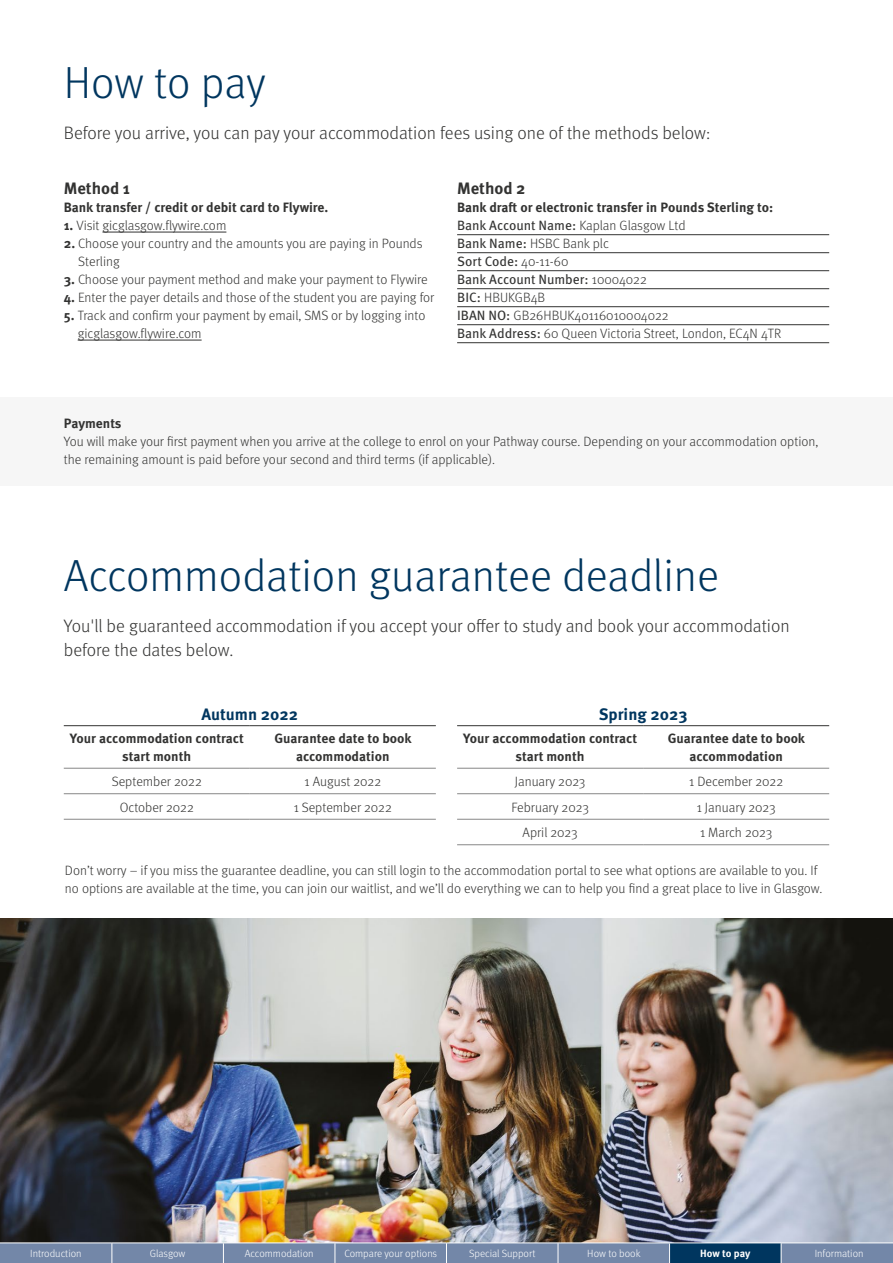
<style>
.page{position:relative;width:893px;height:1263px;background:#fff}
.page>*{position:absolute;margin:0;border:0;box-sizing:border-box;transform-origin:0 0}
.t1{font:300 45px "Meta Pro";color:#00365f}
.t2{font:300 18px/24px "Meta Pro";color:#333332}
.t3{font:700 16.5px "Meta Pro";color:#00365f}
.t4{font:700 16.5px "Meta Pro";color:#333332}
.t5{font:300 13.5px/18px "Meta Pro";color:#333332}
.t6{font:700 13.5px/18px "Meta Pro";color:#333332;text-align:center}
.t7{font:300 10.5px "Meta Pro";color:#fff}
.t8{font:700 10.5px "Meta Pro";letter-spacing:-.005em;color:#fff}
.s1{font-weight:700}
.s2{font-weight:400}
</style>
<div class="page">
<hr style="left:102px;top:232px;width:124px;height:1px;background:#333332">
<hr style="left:78px;top:340px;width:124px;height:1px;background:#333332">
<hr style="left:457px;top:234px;width:372px;height:1px;background:#333332">
<hr style="left:457px;top:252px;width:372px;height:1px;background:#333332">
<hr style="left:457px;top:270px;width:372px;height:1px;background:#333332">
<hr style="left:457px;top:288px;width:372px;height:1px;background:#333332">
<hr style="left:457px;top:306px;width:372px;height:1px;background:#333332">
<hr style="left:457px;top:324px;width:372px;height:1px;background:#333332">
<hr style="left:457px;top:342px;width:372px;height:1px;background:#333332">
<img style="left:0;top:918px;width:893px;height:324px">
<div style="left:0;top:397px;width:893px;height:89px;background:#f6f6f6"></div>
<hr style="left:64px;top:793px;width:186px;height:1px;background:#878787">
<hr style="left:250px;top:793px;width:186px;height:1px;background:#878787">
<hr style="left:64px;top:819px;width:186px;height:1px;background:#878787">
<hr style="left:250px;top:819px;width:186px;height:1px;background:#878787">
<hr style="left:64px;top:768px;width:186px;height:1px;background:#878787">
<hr style="left:250px;top:768px;width:186px;height:1px;background:#878787">
<hr style="left:64px;top:725px;width:186px;height:1px;background:#333332">
<hr style="left:250px;top:725px;width:186px;height:1px;background:#333332">
<hr style="left:457px;top:793px;width:186px;height:1px;background:#878787">
<hr style="left:643px;top:793px;width:186px;height:1px;background:#878787">
<hr style="left:457px;top:819px;width:186px;height:1px;background:#878787">
<hr style="left:643px;top:819px;width:186px;height:1px;background:#878787">
<hr style="left:457px;top:844px;width:186px;height:1px;background:#878787">
<hr style="left:643px;top:844px;width:186px;height:1px;background:#878787">
<hr style="left:457px;top:768px;width:186px;height:1px;background:#878787">
<hr style="left:643px;top:768px;width:186px;height:1px;background:#878787">
<hr style="left:457px;top:725px;width:186px;height:1px;background:#333332">
<hr style="left:643px;top:725px;width:186px;height:1px;background:#333332">
<svg style="left:0;top:1243px;width:893px;height:20px;background:#6980a1"></svg>
<h1 class="t1" style="left:64px;top:50px;width:203px">How to pay</h1>
<h2 class="t2" style="left:64px;top:120px;width:648px">Before you arrive, you can pay your accommodation fees using one of the methods below:</h2>
<p class="t4" style="left:64px;top:176px;width:68px">Method 1</p>
<p class="t6" style="left:64px;top:198px;width:266px">Bank transfer / credit or debit card to Flywire.</p>
<p class="t5" style="left:64px;top:216px;width:164px"><span class="s1">1.</span> Visit gicglasgow.flywire.com</p>
<p class="t5" style="left:78px;top:234px;width:346px;text-indent:-15px"><span class="s1">2.</span> Choose your country and the amounts you are paying in Pounds<br>Sterling</p>
<p class="t5" style="left:64px;top:270px;width:365px"><span class="s1">3.</span> Choose your payment method and make your payment to Flywire</p>
<p class="t5" style="left:64px;top:288px;width:372px"><span class="s1">4.</span> Enter the payer details and those of the student you are paying for</p>
<p class="t5" style="left:78px;top:306px;width:349px;text-indent:-14px"><span class="s1">5.</span> Track and confirm your payment by email, SMS or by logging into gicglasgow.flywire.com</p>
<p class="t4" style="left:457px;top:176px;width:70px">Method 2</p>
<p class="t5" style="left:457px;top:198px;width:326px"><span class="s1">Bank draft or electronic transfer in Pounds Sterling to:<br></span><span class="s2">Bank Account Name:</span> Kaplan Glasgow Ltd<br><span class="s2">Bank Name:</span> HSBC Bank plc<br><span class="s2">Sort Code:</span> 40-11-60<br><span class="s2">Bank Account Number:</span> 10004022<br><span class="s2">BIC:</span> HBUKGB4B<br><span class="s2">IBAN NO:</span> GB26HBUK40116010004022<br><span class="s2">Bank Address:</span> 60 Queen Victoria Street, London, EC4N 4TR</p>
<p class="t6" style="left:64px;top:414px;width:59px">Payments</p>
<p class="t5" style="left:64px;top:432px;width:756px">You will make your first payment when you arrive at the college to enrol on your Pathway course. Depending on your accommodation option, the remaining amount is paid before your second and third terms (if applicable).</p>
<h1 class="t1" style="left:64px;top:542px;width:657px">Accommodation guarantee deadline</h1>
<h2 class="t2" style="left:64px;top:612px;width:727px">You'll be guaranteed accommodation if you accept your offer to study and book your accommodation before the dates below.</h2>
<p class="t3" style="left:201px;top:701px;width:98px">Autumn 2022</p>
<p class="t6" style="left:70px;top:728px;width:176px">Your accommodation contract start month</p>
<p class="t6" style="left:274px;top:728px;width:139px">Guarantee date to book accommodation</p>
<p class="t5" style="left:112px;top:772px;width:92px">September 2022</p>
<p class="t5" style="left:305px;top:772px;width:78px">1 August 2022</p>
<p class="t5" style="left:120px;top:797px;width:76px">October 2022</p>
<p class="t5" style="left:294px;top:797px;width:100px">1 September 2022</p>
<p class="t3" style="left:599px;top:701px;width:90px">Spring 2023</p>
<p class="t6" style="left:463px;top:728px;width:176px">Your accommodation contract start month</p>
<p class="t6" style="left:668px;top:728px;width:139px">Guarantee date to book accommodation</p>
<p class="t5" style="left:515px;top:772px;width:72px">January 2023</p>
<p class="t5" style="left:689px;top:772px;width:96px">1 December 2022</p>
<p class="t5" style="left:511px;top:797px;width:79px">February 2023</p>
<p class="t5" style="left:697px;top:797px;width:80px">1 January 2023</p>
<p class="t5" style="left:523px;top:823px;width:56px">April 2023</p>
<p class="t5" style="left:700px;top:823px;width:74px">1 March 2023</p>
<p class="t5" style="left:65px;top:861px;width:759px">Don’t worry – if you miss the guarantee deadline, you can still login to the accommodation portal to see what options are available to you. If no options are available at the time, you can join our waitlist, and we’ll do everything we can to help you find a great place to live in Glasgow.</p>
<p class="t7" style="left:30px;top:1246px;width:53px">Introduction</p>
<p class="t7" style="left:150px;top:1246px;width:37px">Glasgow</p>
<p class="t7" style="left:245px;top:1246px;width:70px">Accommodation</p>
<p class="t7" style="left:344px;top:1246px;width:94px">Compare your options</p>
<p class="t7" style="left:469px;top:1246px;width:68px">Special Support</p>
<p class="t7" style="left:587px;top:1246px;width:55px">How to book</p>
<p class="t8" style="left:700px;top:1245px;width:52px">How to pay</p>
<p class="t7" style="left:815px;top:1246px;width:50px">Information</p>
</div>
